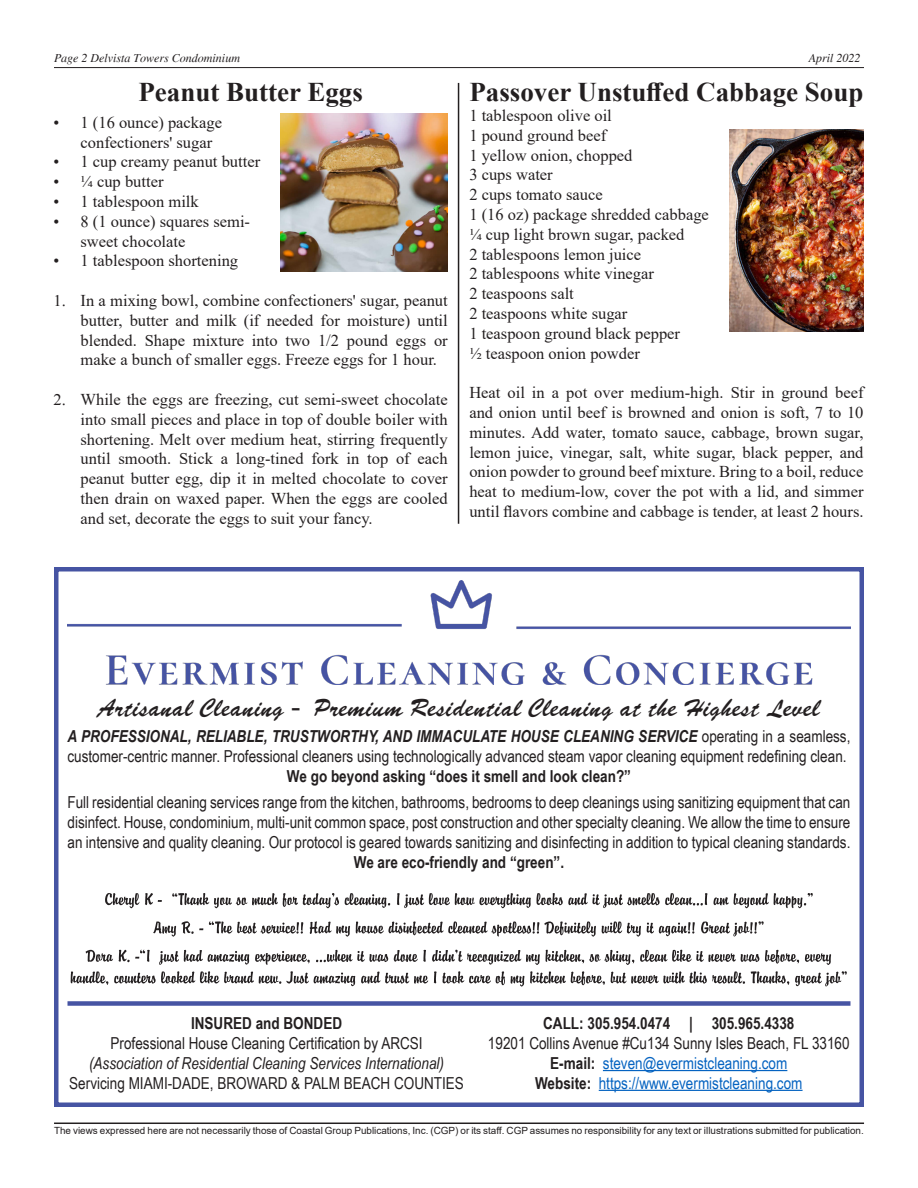
<style>
.page{position:relative;width:918px;height:1188px;background:#fff}
.page>*{position:absolute;margin:0;border:0;box-sizing:border-box;transform-origin:0 0}
.t1{font:700 27px "Times New Roman";color:#231f20}
.t2{font:24px "Signature";color:#231f20}
.t3{font:16.5px/19.8px "Times New Roman";color:#231f20;text-align:justify}
.t4{font:16.5px/19.8px "Arial Narrow";color:#231f20;text-align:center}
.t5{font:16.5px/19.8px "Arial Narrow";color:#0563c1;text-align:center}
.t6{font:italic 12px "Times";color:#231f20}
.t7{font:9.9px "Arial";color:#231f20}
.s1{font-weight:700;font-style:italic}
.s2{font-weight:700}
.s3{font-style:italic}
.s4{font-weight:700;color:#231f20}
.s5{color:#231f20}
</style>
<div class="page">
<hr style="left:54px;top:67px;width:810px;height:1px;background:#231f20">
<hr style="left:54px;top:1123px;width:810px;height:1px;background:#231f20">
<div style="left:54px;top:567px;width:810px;height:540px;border:4px solid #4654a3"></div>
<img style="left:68px;top:580px;width:783px;height:104px">
<hr style="left:603px;top:1070px;width:184px;height:1px;background:#0563c1">
<hr style="left:599px;top:1090px;width:204px;height:1px;background:#0563c1">
<div style="left:68px;top:1001px;width:782px;height:5px;background:#4654a3"></div>
<svg style="left:71px;top:971px;width:776px;height:16px"></svg>
<svg style="left:86px;top:950px;width:745px;height:15px"></svg>
<svg style="left:153px;top:921px;width:611px;height:16px"></svg>
<svg style="left:105px;top:893px;width:708px;height:15px"></svg>
<img style="left:280px;top:114px;width:168px;height:157px">
<hr style="left:458px;top:83px;width:1px;height:441px;background:#231f20">
<img style="left:729px;top:130px;width:135px;height:201px">
<p class="t6" style="left:54px;top:52px;width:187px">Page 2 Delvista Towers Condominium</p>
<p class="t6" style="left:809px;top:52px;width:53px">April 2022</p>
<p class="t1" style="left:138px;top:73px;width:226px">Peanut Butter Eggs</p>
<p class="t3" style="left:81px;top:112px;width:143px;text-indent:-27px">• 1 (16 ounce) package confectioners' sugar</p>
<p class="t3" style="left:54px;top:151px;width:208px">• 1 cup creamy peanut butter</p>
<p class="t3" style="left:54px;top:171px;width:111px">• ¼ cup butter</p>
<p class="t3" style="left:54px;top:191px;width:147px">• 1 tablespoon milk</p>
<p class="t3" style="left:81px;top:211px;width:171px;text-indent:-27px">• 8 (1 ounce) squares semi&shy;sweet chocolate</p>
<p class="t3" style="left:54px;top:250px;width:186px">• 1 tablespoon shortening</p>
<p class="t3" style="left:81px;top:290px;width:369px">In a mixing bowl, combine confectioners' sugar, peanut butter, butter and milk (if needed for moisture) until blended. Shape mixture into two 1/2 pound eggs or make a bunch of smaller eggs. Freeze eggs for 1 hour.</p>
<p class="t3" style="left:81px;top:389px;width:369px">While the eggs are freezing, cut semi-sweet chocolate into small pieces and place in top of double boiler with shortening. Melt over medium heat, stirring frequently until smooth. Stick a long-tined fork in top of each peanut butter egg, dip it in melted chocolate to cover then drain on waxed paper. When the eggs are cooled and set, decorate the eggs to suit your fancy.</p>
<p class="t1" style="left:469px;top:73px;width:396px">Passover Unstuffed Cabbage Soup</p>
<p class="t3" style="left:469px;top:105px;width:144px">1 tablespoon olive oil</p>
<p class="t3" style="left:469px;top:125px;width:139px">1 pound ground beef</p>
<p class="t3" style="left:469px;top:145px;width:165px">1 yellow onion, chopped</p>
<p class="t3" style="left:469px;top:164px;width:85px">3 cups water</p>
<p class="t3" style="left:469px;top:184px;width:135px">2 cups tomato sauce</p>
<p class="t3" style="left:469px;top:204px;width:241px">1 (16 oz) package shredded cabbage</p>
<p class="t3" style="left:469px;top:224px;width:217px">¼ cup light brown sugar, packed</p>
<p class="t3" style="left:469px;top:244px;width:173px">2 tablespoons lemon juice</p>
<p class="t3" style="left:469px;top:263px;width:186px">2 tablespoons white vinegar</p>
<p class="t3" style="left:469px;top:283px;width:106px">2 teaspoons salt</p>
<p class="t3" style="left:469px;top:303px;width:160px">2 teaspoons white sugar</p>
<p class="t3" style="left:469px;top:323px;width:212px">1 teaspoon ground black pepper</p>
<p class="t3" style="left:469px;top:343px;width:172px">½ teaspoon onion powder</p>
<p class="t3" style="left:469px;top:382px;width:396px">Heat oil in a pot over medium-high. Stir in ground beef and onion until beef is browned and onion is soft, 7 to 10 minutes. Add water, tomato sauce, cabbage, brown sugar, lemon juice, vinegar, salt, white sugar, black pepper, and onion powder to ground beef mixture. Bring to a boil, reduce heat to medium-low, cover the pot with a lid, and simmer until flavors combine and cabbage is tender, at least 2 hours.</p>
<p class="t2" style="left:98px;top:694px;width:724px">Artisanal Cleaning - Premium Residential Cleaning at the Highest Level</p>
<p class="t4" style="left:68px;top:726px;width:784px"><span class="s1">A PROFESSIONAL, RELIABLE, TRUSTWORTHY, AND IMMACULATE HOUSE CLEANING SERVICE</span> operating in a seamless, customer-centric manner. Professional cleaners using technologically advanced steam vapor cleaning equipment redefining clean.<br><span class="s2">We go beyond asking “does it smell and look clean?”</span></p>
<p class="t4" style="left:68px;top:792px;width:784px">Full residential cleaning services range from the kitchen, bathrooms, bedrooms to deep cleanings using sanitizing equipment that can disinfect. House, condominium, multi-unit common space, post construction and other specialty cleaning. We allow the time to ensure an intensive and quality cleaning. Our protocol is geared towards sanitizing and disinfecting in addition to typical cleaning standards.<br><span class="s2">We are eco-friendly and “green”.</span></p>
<p class="t4" style="left:69px;top:1013px;width:396px"><span class="s2">INSURED and BONDED<br></span>Professional House Cleaning Certification by ARCSI<br><span class="s3">(Association of Residential Cleaning Services International)<br></span>Servicing MIAMI-DADE, BROWARD &amp; PALM BEACH COUNTIES</p>
<p class="t5" style="left:488px;top:1013px;width:363px"><span class="s4">CALL: 305.954.0474 | 305.965.4338<br></span><span class="s5">19201 Collins Avenue #Cu134 Sunny Isles Beach, FL 33160<br></span><span class="s4">E-mail:</span> steven@evermistcleaning.com<br><span class="s4">Website:</span> https://www.evermistcleaning.com</p>
<p class="t7" style="left:54px;top:1124px;width:811px">The views expressed here are not necessarily those of Coastal Group Publications, Inc. (CGP) or its staff. CGP assumes no responsibility for any text or illustrations submitted for publication.</p>
</div>
